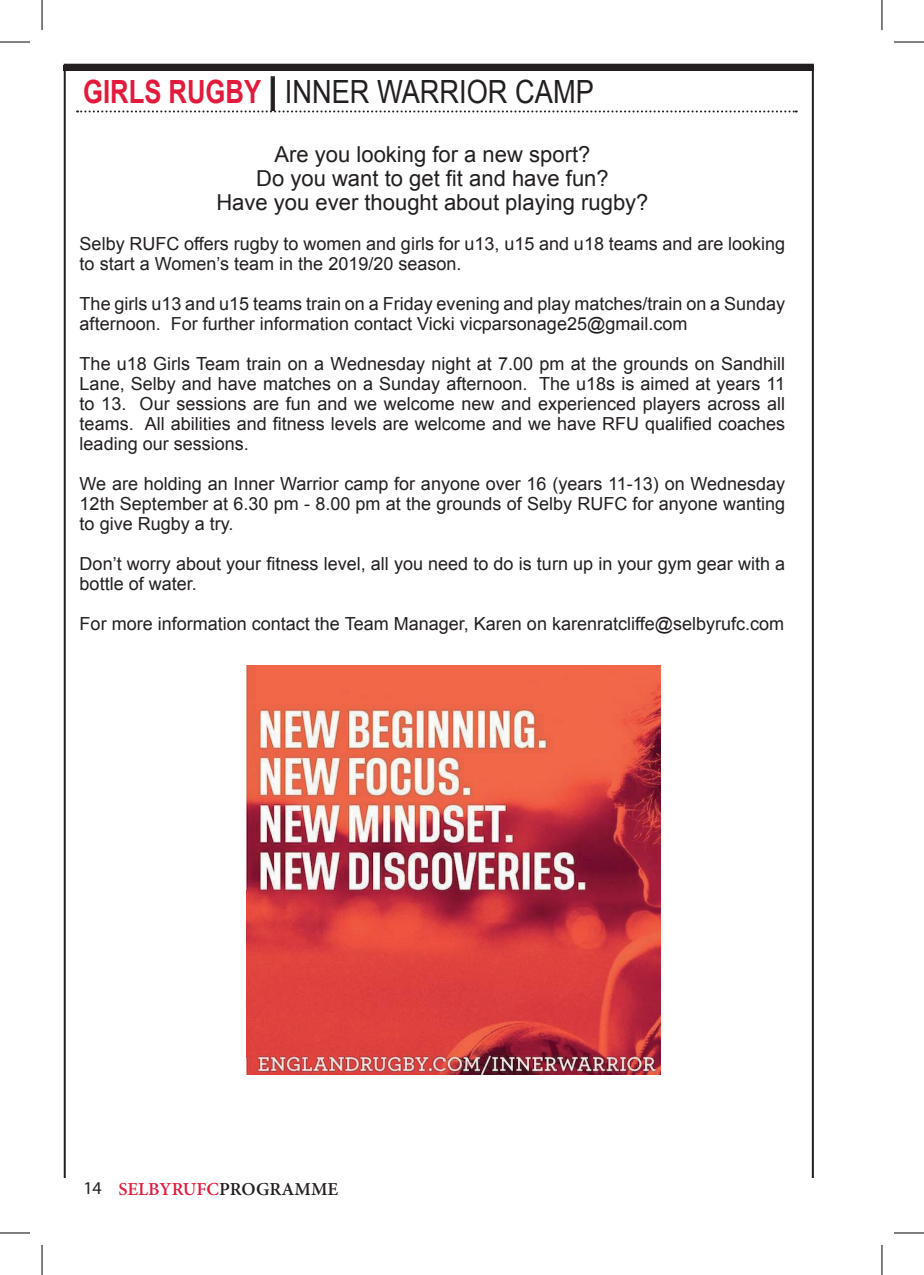
<style>
.page{position:relative;width:924px;height:1275px;background:#fff}
.page>*{position:absolute;margin:0;border:0;box-sizing:border-box;transform-origin:0 0}
.t1{font:32px "Arial";color:#231f20;scale:.85 1}
.t2{font:22px/24px "Arial";color:#231f20;text-align:center}
.t3{font:18px/20px "Arial";color:#231f20}
.t4{font:700 18px "Adobe Hebrew";color:#e21b3d}
.s1{font-weight:700;color:#e21b3d}
.s2{font-weight:700;font-size:36px}
.s3{font-family:"Myriad Pro";font-weight:400;color:#231f20}
.s4{color:#231f20}
</style>
<div class="page">
<div style="left:64px;top:65px;width:749px;height:5px;background:#231f20"></div>
<svg style="left:77px;top:110px;width:719px;height:2px"></svg>
<img style="left:246px;top:666px;width:414px;height:409px">
<hr style="left:0;top:42px;width:30px;height:1px;background:#000">
<hr style="left:893px;top:42px;width:30px;height:1px;background:#000">
<hr style="left:0;top:1232px;width:30px;height:1px;background:#000">
<hr style="left:893px;top:1232px;width:30px;height:1px;background:#000">
<hr style="left:42px;top:0;width:1px;height:30px;background:#000">
<hr style="left:42px;top:1245px;width:1px;height:30px;background:#000">
<hr style="left:881px;top:0;width:1px;height:30px;background:#000">
<hr style="left:881px;top:1245px;width:1px;height:30px;background:#000">
<h1 class="t1" style="left:83px;top:71px;width:602px"><span class="s1">GIRLS RUGBY</span> <span class="s2">|</span> INNER WARRIOR CAMP</h1>
<p class="t2" style="left:216px;top:142px;width:433px">Are you looking for a new sport?<br>Do you want to get fit and have fun?<br>Have you ever thought about playing rugby?</p>
<p class="t3" style="left:80px;top:233px;width:706px">Selby RUFC offers rugby to women and girls for u13, u15 and u18 teams and are looking to start a Women’s team in the 2019/20 season.</p>
<p class="t3" style="left:80px;top:293px;width:706px">The girls u13 and u15 teams train on a Friday evening and play matches/train on a Sunday afternoon. For further information contact Vicki vicparsonage25@gmail.com</p>
<p class="t3" style="left:80px;top:353px;width:706px;text-align:justify">The u18 Girls Team train on a Wednesday night at 7.00 pm at the grounds on Sandhill Lane, Selby and have matches on a Sunday afternoon. The u18s is aimed at years 11 to 13. Our sessions are fun and we welcome new and experienced players across all teams. All abilities and fitness levels are welcome and we have RFU qualified coaches leading our sessions.</p>
<p class="t3" style="left:80px;top:473px;width:706px;text-align:justify">We are holding an Inner Warrior camp for anyone over 16 (years 11-13) on Wednesday 12th September at 6.30 pm - 8.00 pm at the grounds of Selby RUFC for anyone wanting to give Rugby a try.</p>
<p class="t3" style="left:80px;top:553px;width:706px">Don’t worry about your fitness level, all you need to do is turn up in your gym gear with a bottle of water.</p>
<p class="t3" style="left:80px;top:613px;width:705px">For more information contact the Team Manager, Karen on karenratcliffe@selbyrufc.com</p>
<p class="t4" style="left:83px;top:1178px;width:256px"><span class="s3">14</span> SELBYRUFC<span class="s4">PROGRAMME</span></p>
</div>
